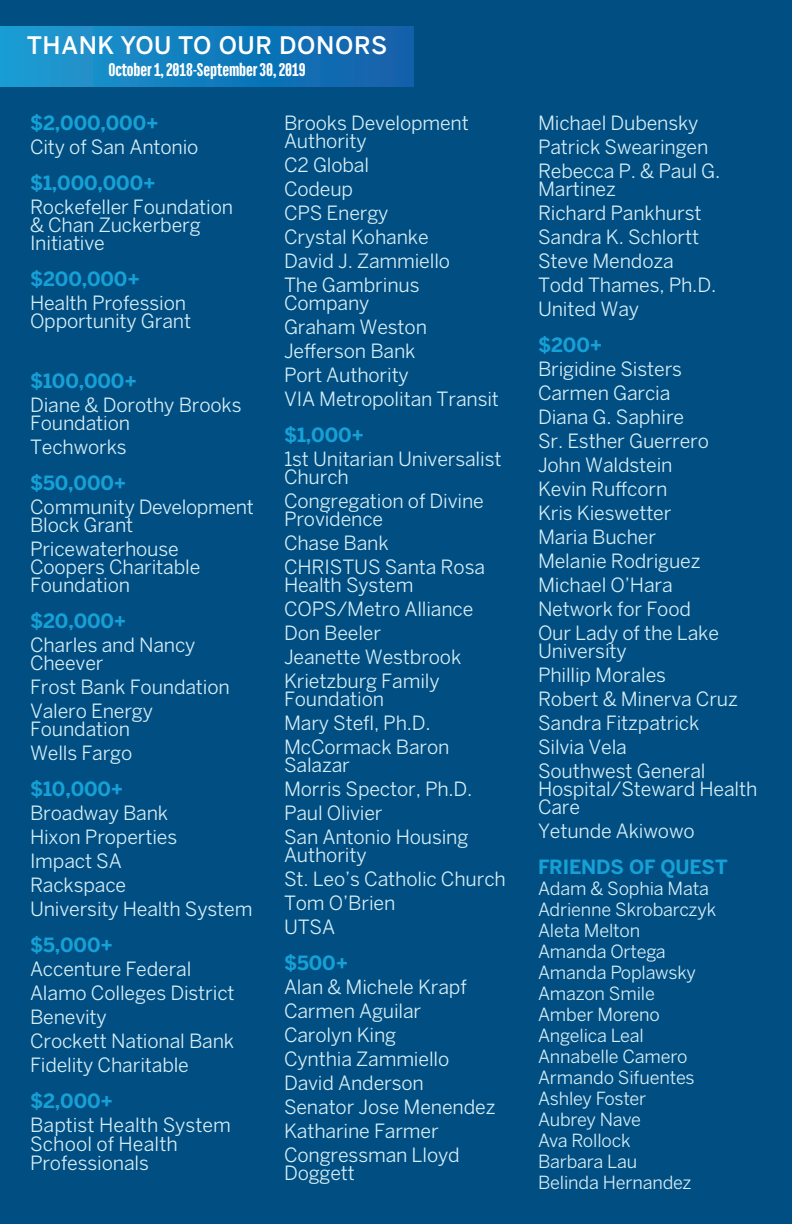
<style>
.page{position:relative;width:792px;height:1224px;background:#014e82}
.page>*{position:absolute;margin:0;border:0;box-sizing:border-box;transform-origin:0 0}
.t1{font:500 24px "Benton Sans";letter-spacing:.025em;color:#fff}
.t2{font:900 20px "Titular W00";letter-spacing:-.005em;color:#fff}
.t3{font:19.6px/18px "Benton Sans";letter-spacing:-.01em;color:#d5eff7}
.t4{font:700 19.6px "Benton Sans";letter-spacing:-.01em;color:#16a1d6}
.t5{font:18px "Benton Sans";letter-spacing:-.01em;color:#d5eff7}
</style>
<div class="page">
<div style="left:0;top:26px;width:414px;height:60px;background:linear-gradient(to right,#1c9dd2,#0d5ea9)"></div>
<p class="t1" style="left:27px;top:31px;width:362px">THANK YOU TO OUR DONORS</p>
<p class="t2" style="left:108px;top:60px;width:199px">October 1, 2018-September 30, 2019</p>
<p class="t4" style="left:30px;top:111px;width:130px">$2,000,000+</p>
<p class="t3" style="left:30px;top:137px;width:170px">City of San Antonio</p>
<p class="t4" style="left:30px;top:171px;width:127px">$1,000,000+</p>
<p class="t3" style="left:30px;top:197px;width:205px">Rockefeller Foundation &amp; Chan Zuckerberg<br>Initiative</p>
<p class="t4" style="left:30px;top:267px;width:111px">$200,000+</p>
<p class="t3" style="left:30px;top:293px;width:163px">Health Profession<br>Opportunity Grant</p>
<p class="t3" style="left:284px;top:113px;width:186px">Brooks Development<br>Authority</p>
<p class="t3" style="left:284px;top:155px;width:87px">C2 Global</p>
<p class="t3" style="left:284px;top:179px;width:71px">Codeup</p>
<p class="t3" style="left:284px;top:203px;width:106px">CPS Energy</p>
<p class="t3" style="left:284px;top:227px;width:146px">Crystal Kohanke</p>
<p class="t3" style="left:284px;top:251px;width:168px">David J. Zammiello</p>
<p class="t3" style="left:284px;top:275px;width:137px">The Gambrinus<br>Company</p>
<p class="t3" style="left:284px;top:317px;width:145px">Graham Weston</p>
<p class="t3" style="left:284px;top:341px;width:133px">Jefferson Bank</p>
<p class="t3" style="left:284px;top:365px;width:126px">Port Authority</p>
<p class="t3" style="left:284px;top:389px;width:217px">VIA Metropolitan Transit</p>
<p class="t4" style="left:284px;top:423px;width:82px">$1,000+</p>
<p class="t3" style="left:284px;top:449px;width:219px">1st Unitarian Universalist<br>Church</p>
<p class="t3" style="left:284px;top:491px;width:201px">Congregation of Divine<br>Providence</p>
<p class="t3" style="left:284px;top:533px;width:106px">Chase Bank</p>
<p class="t3" style="left:284px;top:557px;width:203px">CHRISTUS Santa Rosa<br>Health System</p>
<p class="t3" style="left:284px;top:599px;width:191px">COPS/Metro Alliance</p>
<p class="t3" style="left:284px;top:623px;width:99px">Don Beeler</p>
<p class="t3" style="left:284px;top:647px;width:179px">Jeanette Westbrook</p>
<p class="t3" style="left:284px;top:671px;width:157px">Krietzburg Family<br>Foundation</p>
<p class="t3" style="left:284px;top:713px;width:148px">Mary Stefl, Ph.D.</p>
<p class="t3" style="left:284px;top:737px;width:167px">McCormack Baron<br>Salazar</p>
<p class="t3" style="left:284px;top:779px;width:190px">Morris Spector, Ph.D.</p>
<p class="t3" style="left:284px;top:803px;width:100px">Paul Olivier</p>
<p class="t3" style="left:284px;top:827px;width:186px">San Antonio Housing<br>Authority</p>
<p class="t3" style="left:284px;top:869px;width:223px">St. Leo’s Catholic Church</p>
<p class="t3" style="left:284px;top:893px;width:113px">Tom O’Brien</p>
<p class="t3" style="left:284px;top:917px;width:53px">UTSA</p>
<p class="t4" style="left:284px;top:951px;width:66px">$500+</p>
<p class="t3" style="left:284px;top:977px;width:184px">Alan &amp; Michele Krapf</p>
<p class="t3" style="left:284px;top:1001px;width:139px">Carmen Aguilar</p>
<p class="t3" style="left:284px;top:1025px;width:114px">Carolyn King</p>
<p class="t3" style="left:284px;top:1049px;width:167px">Cynthia Zammiello</p>
<p class="t3" style="left:284px;top:1073px;width:141px">David Anderson</p>
<p class="t3" style="left:284px;top:1097px;width:213px">Senator Jose Menendez</p>
<p class="t3" style="left:284px;top:1121px;width:156px">Katharine Farmer</p>
<p class="t3" style="left:284px;top:1145px;width:177px">Congressman Lloyd<br>Doggett</p>
<p class="t4" style="left:30px;top:369px;width:108px">$100,000+</p>
<p class="t3" style="left:30px;top:395px;width:213px">Diane &amp; Dorothy Brooks<br>Foundation</p>
<p class="t3" style="left:30px;top:437px;width:98px">Techworks</p>
<p class="t4" style="left:30px;top:471px;width:98px">$50,000+</p>
<p class="t3" style="left:30px;top:497px;width:225px">Community Development<br>Block Grant</p>
<p class="t3" style="left:30px;top:539px;width:172px">Pricewaterhouse<br>Coopers Charitable<br>Foundation</p>
<p class="t4" style="left:30px;top:609px;width:98px">$20,000+</p>
<p class="t3" style="left:30px;top:635px;width:167px">Charles and Nancy<br>Cheever</p>
<p class="t3" style="left:30px;top:677px;width:201px">Frost Bank Foundation</p>
<p class="t3" style="left:30px;top:701px;width:125px">Valero Energy<br>Foundation</p>
<p class="t3" style="left:30px;top:743px;width:104px">Wells Fargo</p>
<p class="t4" style="left:30px;top:777px;width:95px">$10,000+</p>
<p class="t3" style="left:30px;top:803px;width:140px">Broadway Bank</p>
<p class="t3" style="left:30px;top:827px;width:149px">Hixon Properties</p>
<p class="t3" style="left:30px;top:851px;width:93px">Impact SA</p>
<p class="t3" style="left:30px;top:875px;width:98px">Rackspace</p>
<p class="t3" style="left:30px;top:899px;width:224px">University Health System</p>
<p class="t4" style="left:30px;top:933px;width:85px">$5,000+</p>
<p class="t3" style="left:30px;top:959px;width:163px">Accenture Federal</p>
<p class="t3" style="left:30px;top:983px;width:206px">Alamo Colleges District</p>
<p class="t3" style="left:30px;top:1007px;width:78px">Benevity</p>
<p class="t3" style="left:30px;top:1031px;width:206px">Crockett National Bank</p>
<p class="t3" style="left:30px;top:1055px;width:160px">Fidelity Charitable</p>
<p class="t4" style="left:30px;top:1089px;width:85px">$2,000+</p>
<p class="t3" style="left:30px;top:1115px;width:203px;line-height:19px">Baptist Health System<br>School of Health<br>Professionals</p>
<p class="t3" style="left:538px;top:113px;width:162px">Michael Dubensky</p>
<p class="t3" style="left:538px;top:137px;width:172px">Patrick Swearingen</p>
<p class="t3" style="left:538px;top:161px;width:184px">Rebecca P. &amp; Paul G.<br>Martinez</p>
<p class="t3" style="left:538px;top:203px;width:165px">Richard Pankhurst</p>
<p class="t3" style="left:538px;top:227px;width:163px">Sandra K. Schlortt</p>
<p class="t3" style="left:538px;top:251px;width:137px">Steve Mendoza</p>
<p class="t3" style="left:538px;top:275px;width:180px">Todd Thames, Ph.D.</p>
<p class="t3" style="left:538px;top:299px;width:103px">United Way</p>
<p class="t4" style="left:538px;top:333px;width:66px">$200+</p>
<p class="t3" style="left:538px;top:359px;width:146px">Brigidine Sisters</p>
<p class="t3" style="left:538px;top:383px;width:134px">Carmen Garcia</p>
<p class="t3" style="left:538px;top:407px;width:148px">Diana G. Saphire</p>
<p class="t3" style="left:538px;top:431px;width:173px">Sr. Esther Guerrero</p>
<p class="t3" style="left:538px;top:455px;width:136px">John Waldstein</p>
<p class="t3" style="left:538px;top:479px;width:131px">Kevin Ruffcorn</p>
<p class="t3" style="left:538px;top:503px;width:135px">Kris Kieswetter</p>
<p class="t3" style="left:538px;top:527px;width:120px">Maria Bucher</p>
<p class="t3" style="left:538px;top:551px;width:164px">Melanie Rodriguez</p>
<p class="t3" style="left:538px;top:575px;width:136px">Michael O’Hara</p>
<p class="t3" style="left:538px;top:599px;width:155px">Network for Food</p>
<p class="t3" style="left:538px;top:623px;width:183px">Our Lady of the Lake<br>University</p>
<p class="t3" style="left:538px;top:665px;width:130px">Phillip Morales</p>
<p class="t3" style="left:538px;top:689px;width:201px">Robert &amp; Minerva Cruz</p>
<p class="t3" style="left:538px;top:713px;width:163px">Sandra Fitzpatrick</p>
<p class="t3" style="left:538px;top:737px;width:90px">Silvia Vela</p>
<p class="t3" style="left:538px;top:761px;width:221px">Southwest General<br>Hospital/Steward Health<br>Care</p>
<p class="t3" style="left:538px;top:821px;width:158px">Yetunde Akiwowo</p>
<p class="t4" style="left:538px;top:855px;width:191px">FRIENDS OF QUEST</p>
<p class="t5" style="left:538px;top:877px;width:173px">Adam &amp; Sophia Mata</p>
<p class="t5" style="left:538px;top:898px;width:180px">Adrienne Skrobarczyk</p>
<p class="t5" style="left:538px;top:919px;width:104px">Aleta Melton</p>
<p class="t5" style="left:538px;top:940px;width:129px">Amanda Ortega</p>
<p class="t5" style="left:538px;top:961px;width:160px">Amanda Poplawsky</p>
<p class="t5" style="left:538px;top:982px;width:118px">Amazon Smile</p>
<p class="t5" style="left:538px;top:1003px;width:123px">Amber Moreno</p>
<p class="t5" style="left:538px;top:1024px;width:107px">Angelica Leal</p>
<p class="t5" style="left:538px;top:1045px;width:151px">Annabelle Camero</p>
<p class="t5" style="left:538px;top:1066px;width:158px">Armando Sifuentes</p>
<p class="t5" style="left:538px;top:1087px;width:110px">Ashley Foster</p>
<p class="t5" style="left:538px;top:1108px;width:104px">Aubrey Nave</p>
<p class="t5" style="left:538px;top:1129px;width:94px">Ava Rollock</p>
<p class="t5" style="left:538px;top:1150px;width:101px">Barbara Lau</p>
<p class="t5" style="left:538px;top:1171px;width:155px">Belinda Hernandez</p>
</div>
